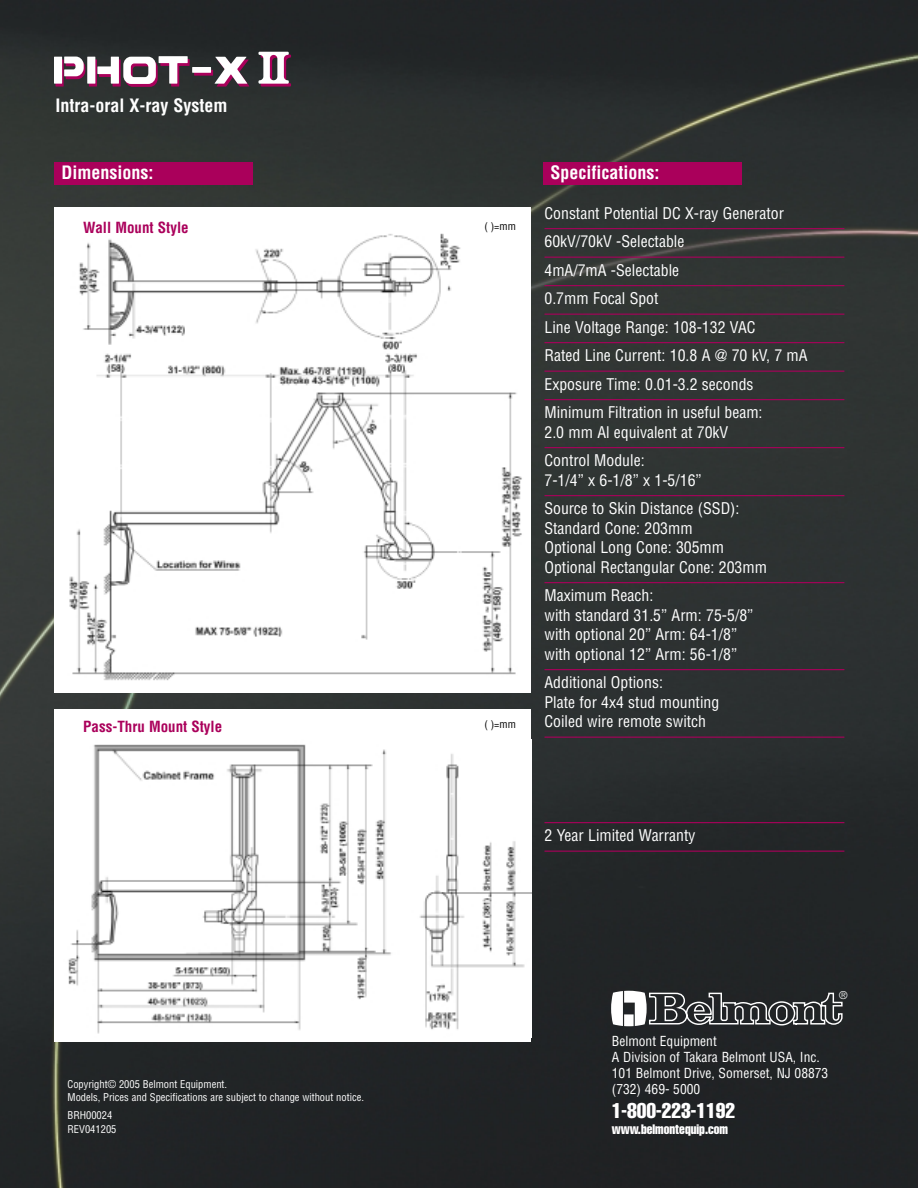
<style>
.page{position:relative;width:918px;height:1188px;background:#fff}
.page>*{position:absolute;margin:0;border:0;box-sizing:border-box;transform-origin:0 0}
.t1{font:extra-condensed 21px "Helvetica";color:#fff}
.t2{font:700 condensed 18px "Helvetica";color:#fff}
.t3{font:condensed 15.75px/28.5px "Helvetica";color:#fff}
.t4{font:700 condensed 15px "Helvetica";color:#aa005b}
.t5{font:condensed 13.5px/15.8px "Helvetica";color:#fff}
.t6{font:extra-condensed 13.5px "Helvetica";color:#fff}
.t7{font:condensed 10.5px/13.5px "Helvetica";color:#fff}
.t8{font:condensed 10.5px "Helvetica";color:#000}
</style>
<div class="page">
<img style="left:0;top:0;width:918px;height:1188px">
<div style="left:54px;top:162px;width:199px;height:22px;background:#aa005b"></div>
<hr style="left:544px;top:228px;width:300px;height:1px;background:#aa005b">
<hr style="left:544px;top:257px;width:300px;height:1px;background:#aa005b">
<hr style="left:544px;top:285px;width:300px;height:1px;background:#aa005b">
<hr style="left:544px;top:314px;width:300px;height:1px;background:#aa005b">
<hr style="left:544px;top:342px;width:300px;height:1px;background:#aa005b">
<hr style="left:544px;top:371px;width:300px;height:1px;background:#aa005b">
<hr style="left:544px;top:399px;width:300px;height:1px;background:#aa005b">
<hr style="left:544px;top:447px;width:300px;height:1px;background:#aa005b">
<hr style="left:544px;top:495px;width:300px;height:1px;background:#aa005b">
<hr style="left:544px;top:582px;width:300px;height:1px;background:#aa005b">
<hr style="left:544px;top:669px;width:300px;height:1px;background:#aa005b">
<hr style="left:544px;top:737px;width:300px;height:1px;background:#aa005b">
<hr style="left:544px;top:822px;width:300px;height:1px;background:#aa005b">
<hr style="left:544px;top:851px;width:300px;height:1px;background:#aa005b">
<div style="left:54px;top:207px;width:477px;height:486px;background:#fff"></div>
<img style="left:69px;top:233px;width:453px;height:448px">
<div style="left:54px;top:709px;width:477px;height:333px;background:#fff"></div>
<img style="left:68px;top:744px;width:463px;height:290px">
<svg style="left:611px;top:991px;width:232px;height:35px"></svg>
<div style="left:543px;top:162px;width:199px;height:22px;background:#aa005b"></div>
<svg style="left:89px;top:59px;width:8px;height:28px"></svg>
<svg style="left:56px;top:59px;width:8px;height:28px"></svg>
<div style="left:194px;top:70px;width:19px;height:6px;background:#aa005b"></div>
<div style="left:87px;top:57px;width:8px;height:27px;background:#fff"></div>
<svg style="left:215px;top:57px;width:34px;height:30px"></svg>
<svg style="left:97px;top:56px;width:93px;height:31px"></svg>
<svg style="left:64px;top:57px;width:21px;height:22px"></svg>
<div style="left:54px;top:57px;width:8px;height:27px;background:#fff"></div>
<svg style="left:258px;top:52px;width:33px;height:35px"></svg>
<div style="left:192px;top:67px;width:19px;height:6px;background:#fff"></div>
<p class="t2" style="left:56px;top:99px;width:173px">Intra-oral X-ray System</p>
<p class="t2" style="left:61px;top:165px;width:93px">Dimensions:</p>
<p class="t4" style="left:83px;top:222px;width:107px">Wall Mount Style</p>
<p class="t4" style="left:83px;top:721px;width:141px">Pass-Thru Mount Style</p>
<p class="t7" style="left:68px;top:1078px;width:298px">Copyright© 2005 Belmont Equipment.<br>Models, Prices and Specifications are subject to change without notice.</p>
<p class="t7" style="left:68px;top:1110px;width:51px">BRH00024<br>REV041205</p>
<p class="t8" style="left:484px;top:222px;width:33px">( )=mm</p>
<p class="t8" style="left:484px;top:720px;width:33px">( )=mm</p>
<p class="t2" style="left:551px;top:165px;width:110px">Specifications:</p>
<p class="t3" style="left:544px;top:200px;width:265px">Constant Potential DC X-ray Generator<br>60kV/70kV -Selectable<br>4mA/7mA -Selectable<br>0.7mm Focal Spot<br>Line Voltage Range: 108-132 VAC<br>Rated Line Current: 10.8 A @ 70 kV, 7 mA<br>Exposure Time: 0.01-3.2 seconds<br>Minimum Filtration in useful beam:</p>
<p class="t3" style="left:544px;top:419px;width:185px">2.0 mm Al equivalent at 70kV<br>Control Module:</p>
<p class="t3" style="left:544px;top:467px;width:196px">7-1/4” x 6-1/8” x 1-5/16”<br>Source to Skin Distance (SSD):</p>
<p class="t3" style="left:544px;top:520px;width:224px;line-height:19.5px">Standard Cone: 203mm<br>Optional Long Cone: 305mm<br>Optional Rectangular Cone: 203mm</p>
<p class="t3" style="left:544px;top:587px;width:210px;line-height:19.5px">Maximum Reach:<br>with standard 31.5” Arm: 75-5/8” with optional 20” Arm: 64-1/8” with optional 12” Arm: 56-1/8”</p>
<p class="t3" style="left:544px;top:674px;width:176px;line-height:19.5px">Additional Options:<br>Plate for 4x4 stud mounting<br>Coiled wire remote switch</p>
<p class="t3" style="left:544px;top:823px;width:152px">2 Year Limited Warranty</p>
<p class="t7" style="left:839px;top:989px;width:10px">®</p>
<p class="t5" style="left:612px;top:1035px;width:218px">Belmont Equipment<br>A Division of Takara Belmont USA, Inc.<br>101 Belmont Drive, Somerset, NJ 08873 (732) 469- 5000</p>
<h1 class="t1" style="left:612px;top:1104px;width:125px">1-800-223-1192</h1>
<p class="t6" style="left:612px;top:1125px;width:118px">www.belmontequip.com</p>
</div>
